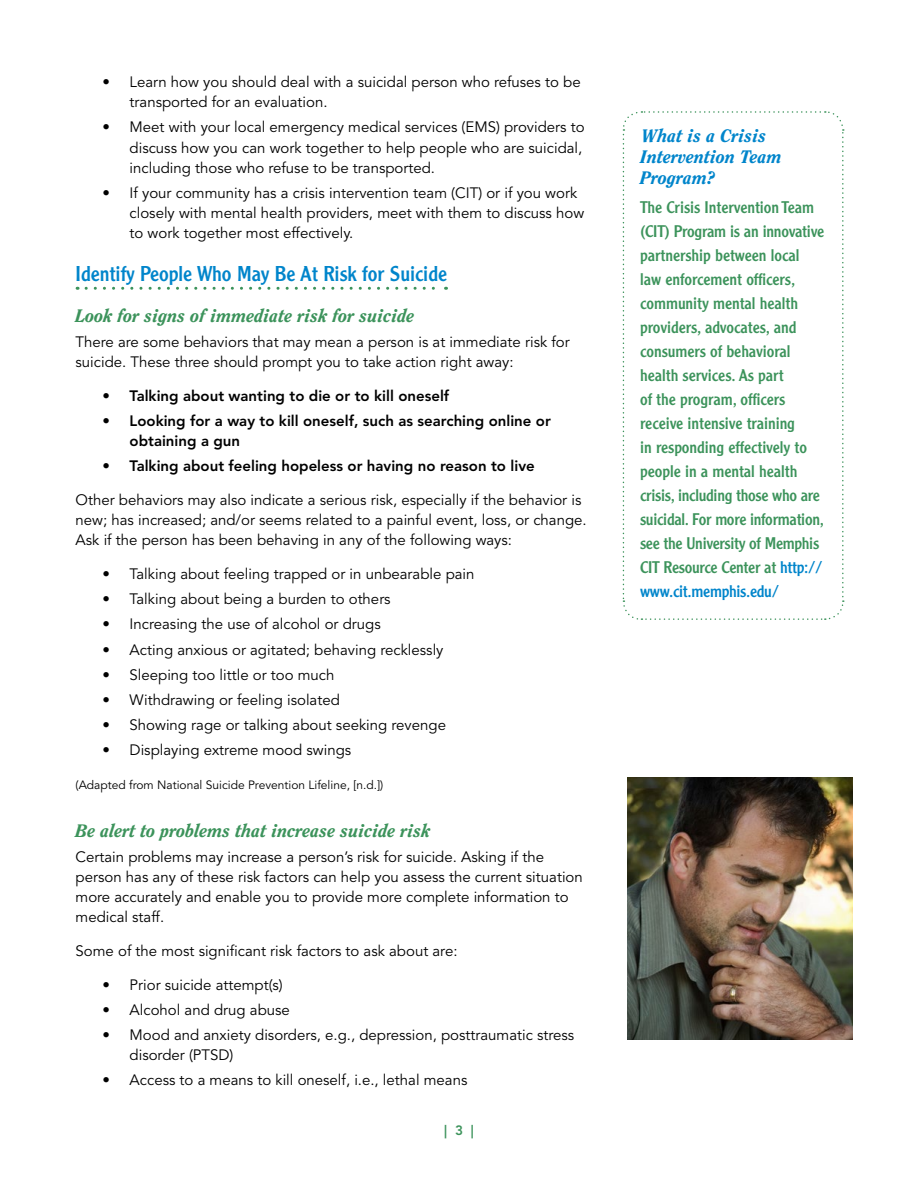
<style>
.page{position:relative;width:918px;height:1188px;background:#fff}
.page>*{position:absolute;margin:0;border:0;box-sizing:border-box;transform-origin:0 0}
.A_Head{font:21px "Clearface Gothic LT Std";color:#0085cb}
.B_Head{font:italic 800 18px "Clearface Std";color:#3c935b}
.callout_heading{font:italic 800 18px/21px "Clearface Std";color:#0085cb}
.callout_text{font:16.5px/24px "Clearface Gothic LT Std";color:#3c935b}
.body{font:15px/20.2px "Avenir LT Std";color:#000}
.t1{font:800 15px/20.2px "Avenir LT Std";color:#000}
.t2{font:800 13.5px "Avenir LT Std";color:#3c935b}
.body-2{font:12px "Avenir LT Std";color:#000}
.s1{font-weight:400}
.s2{color:#0085cb}
</style>
<div class="page">
<svg style="left:86px;top:287px;width:361px;height:3px"></svg>
<img style="left:627px;top:778px;width:225px;height:261px">
<svg style="left:622px;top:111px;width:222px;height:509px"></svg>
<p class="body" style="left:130px;top:72px;width:453px;text-indent:-27px">• Learn how you should deal with a suicidal person who refuses to be transported for an evaluation.</p>
<p class="body" style="left:130px;top:117px;width:457px;text-indent:-27px">• Meet with your local emergency medical services (EMS) providers to discuss how you can work together to help people who are suicidal, including those who refuse to be transported.</p>
<p class="body" style="left:130px;top:183px;width:456px;text-indent:-27px">• If your community has a crisis intervention team (CIT) or if you work closely with mental health providers, meet with them to discuss how to work together most effectively.</p>
<p class="A_Head" style="left:76px;top:260px;width:373px">Identify People Who May Be At Risk for Suicide</p>
<p class="B_Head" style="left:76px;top:305px;width:340px">Look for signs of immediate risk for suicide</p>
<p class="body" style="left:76px;top:332px;width:496px">There are some behaviors that may mean a person is at immediate risk for suicide. These three should prompt you to take action right away:</p>
<p class="t1" style="left:103px;top:385px;width:348px"><span class="s1">•</span> Talking about wanting to die or to kill oneself</p>
<p class="t1" style="left:130px;top:411px;width:423px;text-indent:-27px"><span class="s1">•</span> Looking for a way to kill oneself, such as searching online or obtaining a gun</p>
<p class="t1" style="left:103px;top:456px;width:434px"><span class="s1">•</span> Talking about feeling hopeless or having no reason to live</p>
<p class="body" style="left:76px;top:490px;width:513px">Other behaviors may also indicate a serious risk, especially if the behavior is new; has increased; and/or seems related to a painful event, loss, or change.<br>Ask if the person has been behaving in any of the following ways:</p>
<p class="body" style="left:103px;top:564px;width:373px">• Talking about feeling trapped or in unbearable pain</p>
<p class="body" style="left:103px;top:589px;width:290px">• Talking about being a burden to others</p>
<p class="body" style="left:103px;top:615px;width:280px">• Increasing the use of alcohol or drugs</p>
<p class="body" style="left:103px;top:640px;width:342px">• Acting anxious or agitated; behaving recklessly</p>
<p class="body" style="left:103px;top:665px;width:233px">• Sleeping too little or too much</p>
<p class="body" style="left:103px;top:690px;width:239px">• Withdrawing or feeling isolated</p>
<p class="body" style="left:103px;top:715px;width:345px">• Showing rage or talking about seeking revenge</p>
<p class="body" style="left:103px;top:740px;width:250px">• Displaying extreme mood swings</p>
<p class="body-2" style="left:76px;top:778px;width:309px">(Adapted from National Suicide Prevention Lifeline, [n.d.])</p>
<p class="B_Head" style="left:76px;top:819px;width:356px">Be alert to problems that increase suicide risk</p>
<p class="body" style="left:76px;top:847px;width:509px">Certain problems may increase a person’s risk for suicide. Asking if the person has any of these risk factors can help you assess the current situation more accurately and enable you to provide more complete information to medical staff.</p>
<p class="body" style="left:76px;top:941px;width:383px">Some of the most significant risk factors to ask about are:</p>
<p class="body" style="left:103px;top:975px;width:182px">• Prior suicide attempt(s)</p>
<p class="body" style="left:103px;top:1000px;width:189px">• Alcohol and drug abuse</p>
<p class="body" style="left:130px;top:1025px;width:446px;text-indent:-27px">• Mood and anxiety disorders, e.g., depression, posttraumatic stress disorder (PTSD)</p>
<p class="body" style="left:103px;top:1070px;width:366px">• Access to a means to kill oneself, i.e., lethal means</p>
<p class="t2" style="left:444px;top:1122px;width:31px">| 3 |</p>
<p class="callout_heading" style="left:640px;top:125px;width:143px">What is a Crisis<br>Intervention Team<br>Program?</p>
<p class="callout_text" style="left:640px;top:195px;width:186px">The Crisis Intervention Team (CIT) Program is an innovative partnership between local law enforcement officers, community mental health providers, advocates, and consumers of behavioral health services. As part<br>of the program, officers receive intensive training<br>in responding effectively to people in a mental health crisis, including those who are suicidal. For more information, see the University of Memphis<br>CIT Resource Center at <span class="s2">http:// www.cit.memphis.edu/</span></p>
</div>
